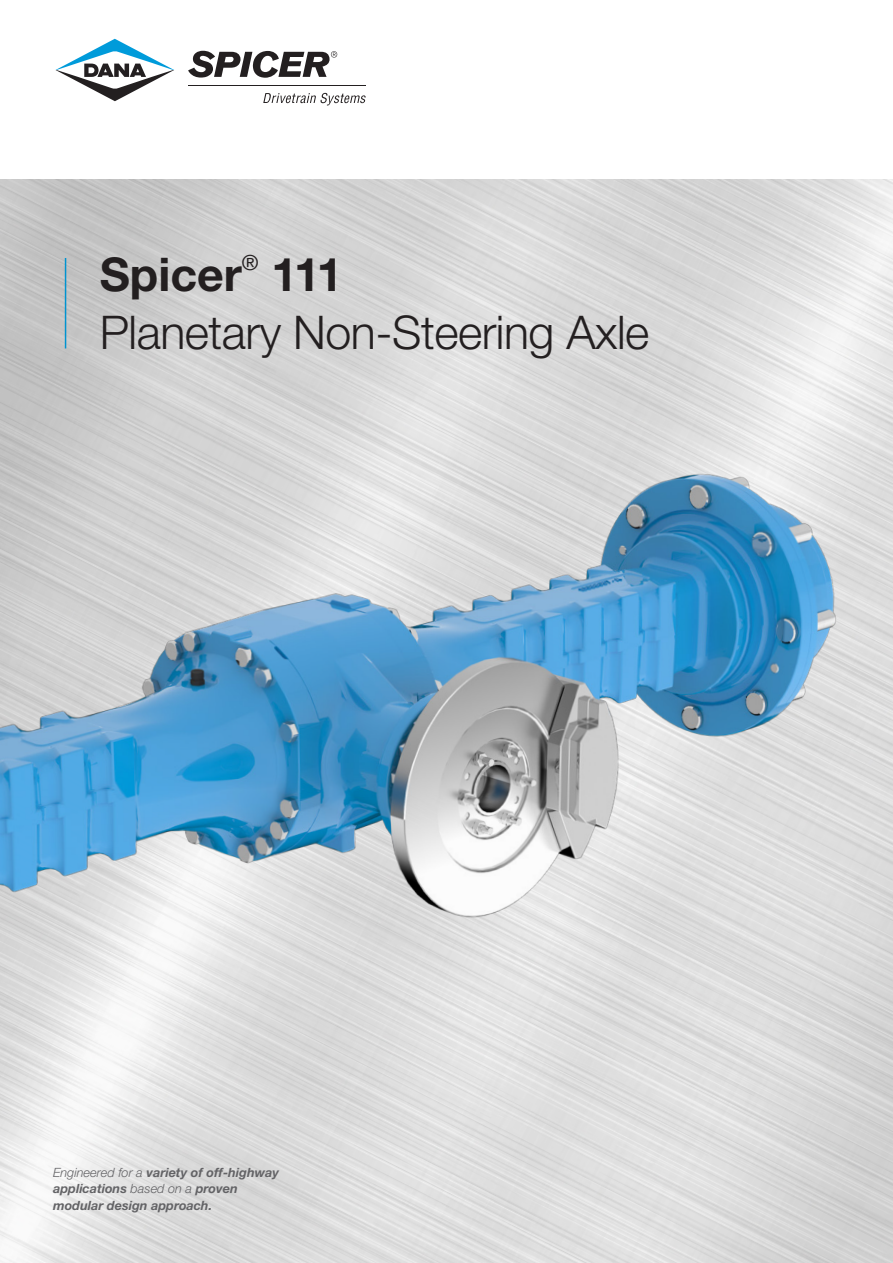
<style>
.page{position:relative;width:893px;height:1263px;background:#fff}
.page>*{position:absolute;margin:0;border:0;box-sizing:border-box;transform-origin:0 0}
.t1{font:300 46.5px "Helvetica Neue";letter-spacing:-.01em;color:#231f20}
.t2{font:700 46.5px "Helvetica Neue";color:#231f20}
.t3{font:20.85px "Helvetica Neue";color:#231f20}
.t4{font:italic 700 12.75px/16.5px "Helvetica Neue";color:#636366}
.s1{font-weight:300}
</style>
<div class="page">
<img style="left:0;top:180px;width:893px;height:1083px">
<svg style="left:55px;top:38px;width:119px;height:64px"></svg>
<hr style="left:188px;top:85px;width:177px;height:1px;background:#231f20">
<svg style="left:188px;top:51px;width:149px;height:27px"></svg>
<svg style="left:263px;top:93px;width:103px;height:12px"></svg>
<hr style="left:65px;top:258px;width:1px;height:90px;background:#0093d0">
<img style="left:0;top:385px;width:893px;height:789px">
<h1 class="t2" style="left:100px;top:245px;width:144px">Spicer</h1>
<h2 class="t3" style="left:242px;top:250px;width:18px">®</h2>
<h1 class="t2" style="left:272px;top:245px;width:73px">111</h1>
<h1 class="t1" style="left:100px;top:304px;width:551px">Planetary Non-Steering Axle</h1>
<p class="t4" style="left:53px;top:1164px;width:228px"><span class="s1">Engineered for a</span> variety of off-highway applications <span class="s1">based on a</span> proven modular design approach.</p>
</div>
